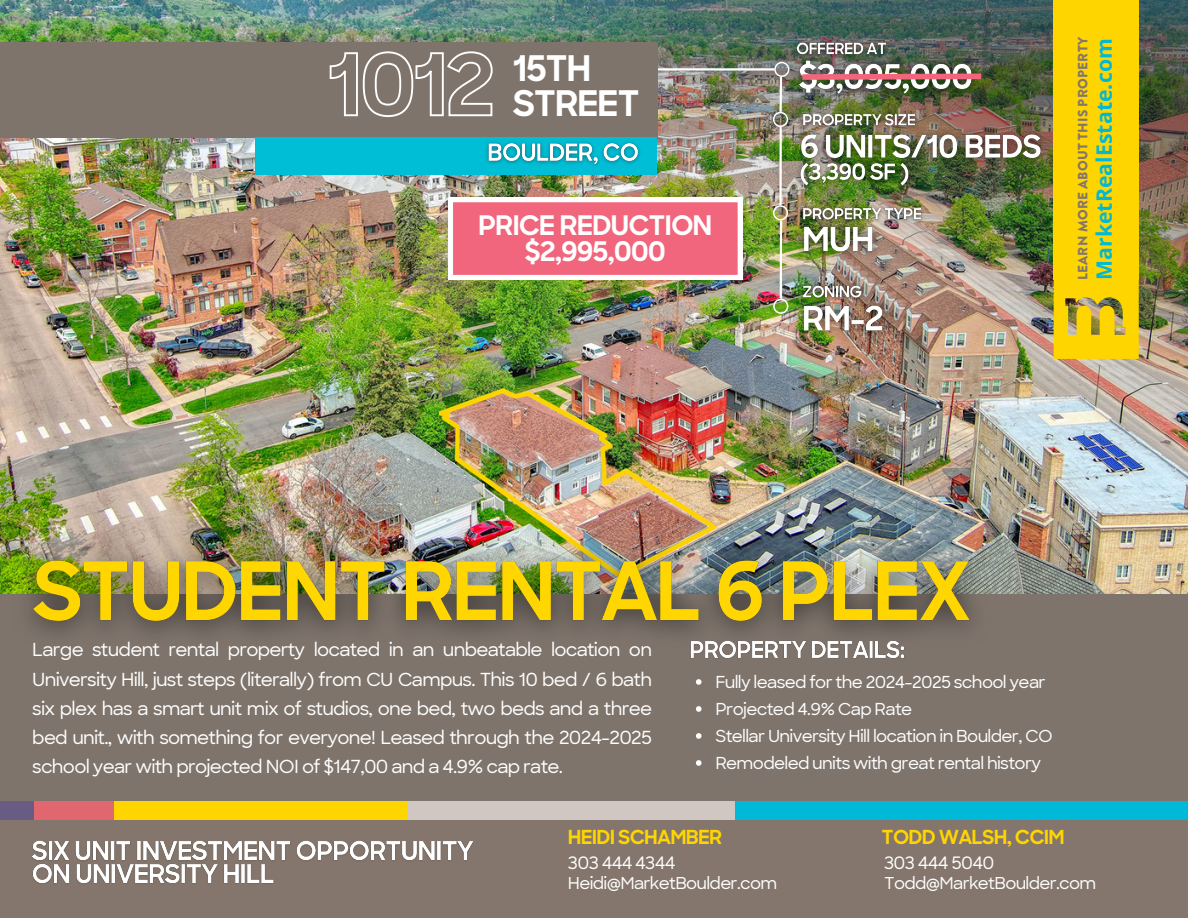
<style>
.page{position:relative;width:1188px;height:918px;background:#fff}
.page>*{position:absolute;margin:0;border:0;box-sizing:border-box;transform-origin:0 0}
.t1{font:700 35.4px/34.8px "Sharp Sans";letter-spacing:-.04em;color:#fff}
.t2{font:700 27px "Sharp Sans";letter-spacing:-.04em;color:#fff}
.t3{font:700 21.15px "Open Sans";letter-spacing:.005em;color:#00b8d7}
.t4{font:700 19.35px "Sharp Sans";letter-spacing:-.04em;color:#ffd500}
.t5{font:500 18.3px/29.2px "Sharp Sans";letter-spacing:-.04em;color:#fff;text-align:justify}
.t6{font:500 17.4px "Sharp Sans";letter-spacing:-.04em;color:#fff}
.t7{font:500 16.8px "Sharp Sans";letter-spacing:-.04em;color:#fff}
.t8{font:500 16.65px "Sharp Sans";letter-spacing:-.04em;color:#fff}
.t9{font:900 13.5px "Brandon Grotesque";letter-spacing:.02em;color:#84766c}
</style>
<div class="page">
<img style="left:0;top:0;width:1188px;height:595px">
<hr style="left:632px;top:68px;width:142px;height:3px;background:#fff">
<div style="left:0;top:595px;width:1188px;height:231px;background:#7e746c"></div>
<div style="left:0;top:42px;width:657px;height:95px;background:#7e746c"></div>
<div style="left:256px;top:137px;width:401px;height:38px;background:#00bed5"></div>
<svg style="left:774px;top:62px;width:9px;height:15px"></svg>
<div style="left:735px;top:802px;width:453px;height:20px;background:#00b8d7"></div>
<div style="left:408px;top:802px;width:327px;height:20px;background:#d0c7c2"></div>
<div style="left:114px;top:802px;width:294px;height:20px;background:#ffd500"></div>
<div style="left:34px;top:802px;width:80px;height:20px;background:#e06670"></div>
<div style="left:0;top:802px;width:34px;height:20px;background:#695c84"></div>
<div style="left:0;top:820px;width:1188px;height:98px;background:#84766c"></div>
<div style="left:1054px;top:0;width:85px;height:279px;background:#ffd500"></div>
<img style="left:1054px;top:279px;width:85px;height:80px">
<svg style="left:773px;top:112px;width:15px;height:15px"></svg>
<svg style="left:773px;top:205px;width:15px;height:15px"></svg>
<hr style="left:779px;top:77px;width:3px;height:35px;background:#fff">
<hr style="left:779px;top:127px;width:3px;height:78px;background:#fff">
<svg style="left:773px;top:299px;width:15px;height:15px"></svg>
<hr style="left:780px;top:220px;width:2px;height:79px;background:#fff">
<img style="left:0;top:527px;width:1004px;height:107px">
<img style="left:486px;top:142px;width:154px;height:24px">
<svg style="left:329px;top:51px;width:164px;height:66px"></svg>
<img style="left:795px;top:111px;width:128px;height:11px">
<img style="left:788px;top:122px;width:266px;height:53px">
<img style="left:795px;top:201px;width:133px;height:28px">
<img style="left:789px;top:292px;width:109px;height:55px">
<img style="left:795px;top:278px;width:74px;height:28px">
<img style="left:789px;top:212px;width:98px;height:57px">
<img style="left:691px;top:641px;width:214px;height:18px">
<img style="left:32px;top:840px;width:441px;height:44px">
<img style="left:789px;top:35px;width:106px;height:12px">
<img style="left:783px;top:47px;width:204px;height:64px">
<svg style="left:696px;top:679px;width:6px;height:6px"></svg>
<svg style="left:696px;top:706px;width:6px;height:6px"></svg>
<svg style="left:696px;top:733px;width:6px;height:6px"></svg>
<svg style="left:696px;top:760px;width:6px;height:6px"></svg>
<img style="left:790px;top:153px;width:128px;height:45px">
<svg style="left:449px;top:198px;width:293px;height:81px;background:#f2798c"></svg>
<svg style="left:797px;top:71px;width:190px;height:12px;background:#ac7573"></svg>
<p class="t1" style="left:513px;top:55px;width:129px">15TH<br>STREET</p>
<p class="t2" style="left:478px;top:215px;width:236px">PRICE REDUCTION</p>
<p class="t2" style="left:525px;top:240px;width:143px">$2,995,000</p>
<p class="t9" style="left:1073px;top:280px;width:245px;rotate:-90deg">LEARN MORE ABOUT THIS PROPERTY</p>
<h6 class="t3" style="left:1089px;top:280px;width:243px;rotate:-90deg">MarketRealEstate.com</h6>
<p class="t5" style="left:32px;top:635px;width:621px">Large student rental property located in an unbeatable location on University Hill, just steps (literally) from CU Campus. This 10 bed / 6 bath six plex has a smart unit mix of studios, one bed, two beds and a three bed unit., with something for everyone! Leased through the 2024-2025 school year with projected NOI of $147,00 and a 4.9% cap rate.</p>
<p class="t7" style="left:715px;top:671px;width:332px">Fully leased for the 2024-2025 school year</p>
<p class="t7" style="left:715px;top:698px;width:198px">Projected 4.9% Cap Rate</p>
<p class="t7" style="left:715px;top:725px;width:339px">Stellar University Hill location in Boulder, CO</p>
<p class="t7" style="left:715px;top:752px;width:327px">Remodeled units with great rental history</p>
<p class="t4" style="left:568px;top:830px;width:156px">HEIDI SCHAMBER</p>
<p class="t4" style="left:882px;top:830px;width:185px">TODD WALSH, CCIM</p>
<p class="t6" style="left:884px;top:851px;width:112px">303 444 5040</p>
<p class="t8" style="left:884px;top:873px;width:214px">Todd@MarketBoulder.com</p>
<p class="t6" style="left:568px;top:851px;width:109px">303 444 4344</p>
<p class="t8" style="left:568px;top:873px;width:211px">Heidi@MarketBoulder.com</p>
</div>
